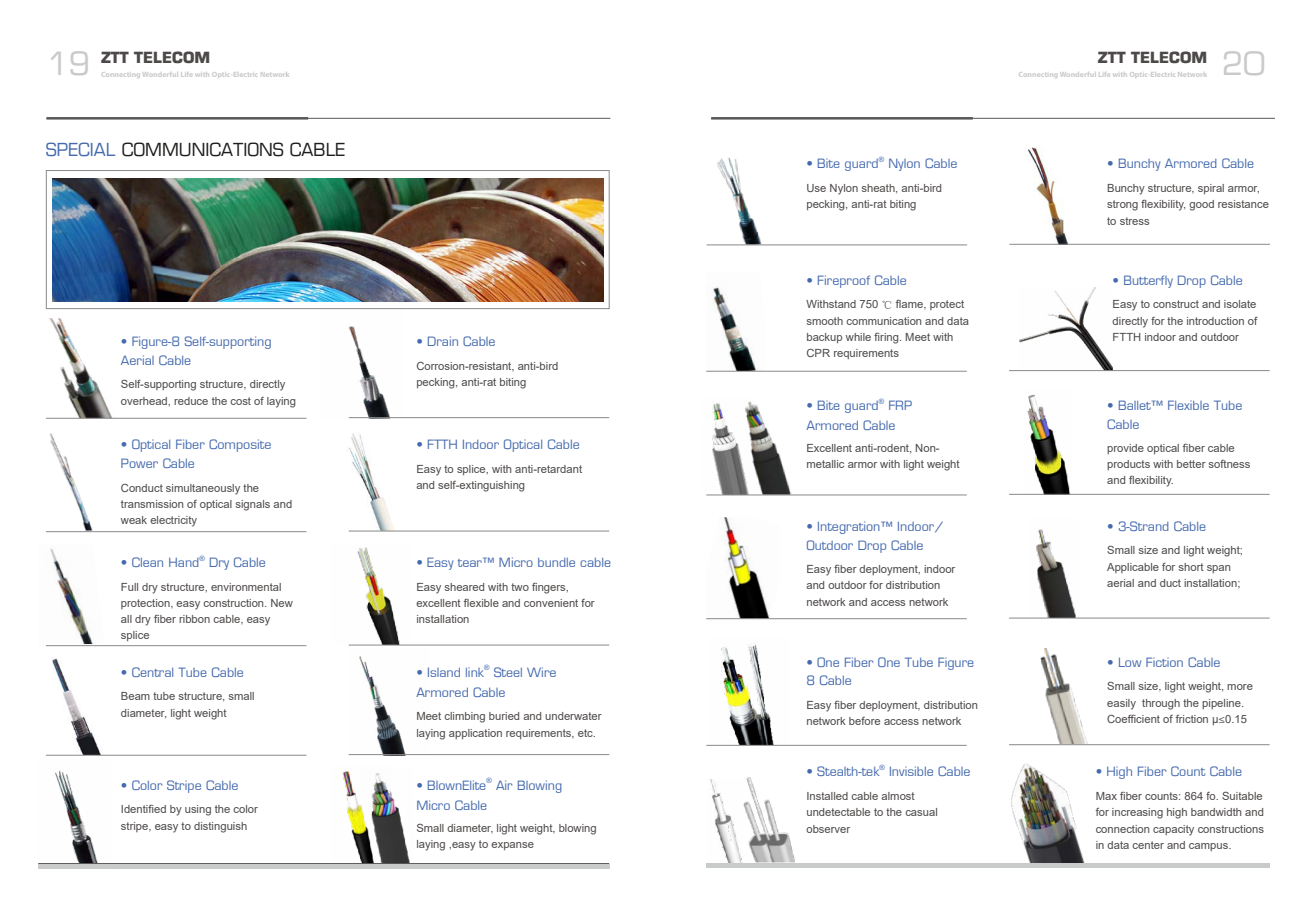
<style>
.page{position:relative;width:1312px;height:922px;background:#fff}
.page>*{position:absolute;margin:0;border:0;box-sizing:border-box;transform-origin:0 0}
.t1{font:31.25px "Eurostile";color:#c9caca}
.t2{font:17.5px "Eurostile";color:#1f1e1d}
.t3{font:700 15px "Eurostile";color:#4c4948}
.t4{font:12.5px/18.8px "Eurostile";color:#456aae}
.t5{font:11.25px/16.2px "Arial";color:#4c4948}
.t6{font:700 7.75px "Myriad Pro";color:#c9caca}
.t7{font:7.25px "Arial";color:#456aae}
.s1{color:#456aae}
.s2{font-family:"Sim Sun"}
.s3{font-family:"Myriad Pro"}
</style>
<div class="page">
<img style="left:321px;top:301px;width:81px;height:118px">
<img style="left:359px;top:656px;width:47px;height:98px">
<img style="left:349px;top:433px;width:45px;height:97px">
<img style="left:46px;top:318px;width:106px;height:100px">
<img style="left:49px;top:433px;width:44px;height:98px">
<img style="left:50px;top:549px;width:43px;height:95px">
<img style="left:52px;top:658px;width:49px;height:96px">
<img style="left:38px;top:770px;width:74px;height:99px">
<img style="left:357px;top:547px;width:43px;height:97px">
<img style="left:342px;top:771px;width:19px;height:91px">
<img style="left:361px;top:773px;width:49px;height:90px">
<hr style="left:46px;top:118px;width:564px;height:1px;background:#595757">
<hr style="left:46px;top:117px;width:262px;height:2px;background:#595757">
<hr style="left:46px;top:418px;width:260px;height:1px;background:#898989">
<hr style="left:348px;top:417px;width:261px;height:1px;background:#898989">
<hr style="left:46px;top:531px;width:260px;height:1px;background:#898989">
<hr style="left:348px;top:530px;width:261px;height:1px;background:#898989">
<hr style="left:46px;top:645px;width:260px;height:1px;background:#898989">
<hr style="left:348px;top:644px;width:261px;height:1px;background:#898989">
<hr style="left:46px;top:754px;width:260px;height:1px;background:#898989">
<hr style="left:348px;top:754px;width:261px;height:1px;background:#898989">
<img style="left:52px;top:179px;width:551px;height:122px">
<hr style="left:38px;top:863px;width:571px;height:1px;background:#595757">
<hr style="left:38px;top:864px;width:571px;height:4px;background:#c9caca">
<div style="left:46px;top:170px;width:563px;height:139px;border:1px solid #898989"></div>
<img style="left:1040px;top:647px;width:48px;height:97px">
<img style="left:721px;top:643px;width:53px;height:101px">
<img style="left:721px;top:517px;width:49px;height:101px">
<img style="left:1019px;top:287px;width:93px;height:83px">
<img style="left:706px;top:287px;width:58px;height:84px">
<img style="left:712px;top:403px;width:25px;height:91px">
<img style="left:737px;top:401px;width:55px;height:93px">
<img style="left:1036px;top:529px;width:40px;height:88px">
<img style="left:1023px;top:394px;width:49px;height:100px">
<img style="left:743px;top:777px;width:51px;height:85px">
<img style="left:709px;top:779px;width:33px;height:83px">
<hr style="left:711px;top:118px;width:563px;height:1px;background:#595757">
<hr style="left:711px;top:117px;width:261px;height:2px;background:#595757">
<hr style="left:706px;top:371px;width:260px;height:1px;background:#898989">
<hr style="left:1008px;top:370px;width:261px;height:1px;background:#898989">
<hr style="left:706px;top:494px;width:260px;height:1px;background:#898989">
<hr style="left:1008px;top:494px;width:261px;height:1px;background:#898989">
<hr style="left:706px;top:618px;width:260px;height:1px;background:#898989">
<hr style="left:1008px;top:617px;width:261px;height:1px;background:#898989">
<img style="left:1013px;top:147px;width:69px;height:97px">
<img style="left:717px;top:157px;width:45px;height:87px">
<hr style="left:706px;top:244px;width:260px;height:1px;background:#898989">
<hr style="left:1009px;top:244px;width:260px;height:1px;background:#898989">
<hr style="left:706px;top:744px;width:260px;height:1px;background:#898989">
<hr style="left:1008px;top:744px;width:261px;height:1px;background:#898989">
<img style="left:1011px;top:763px;width:74px;height:100px">
<hr style="left:706px;top:863px;width:563px;height:4px;background:#c9caca">
<h1 class="t1" style="left:47px;top:44px;width:45px">19</h1>
<h3 class="t3" style="left:101px;top:48px;width:111px">ZTT TELECOM</h3>
<p class="t6" style="left:101px;top:69px;width:190px">Connecting Wonderful Life with Optic-Electric Network</p>
<h2 class="t2" style="left:46px;top:139px;width:301px"><span class="s1">SPECIAL</span> COMMUNICATIONS CABLE</h2>
<p class="t4" style="left:121px;top:332px;width:152px">• Figure-8 Self-supporting<br>Aerial Cable</p>
<p class="t5" style="left:121px;top:376px;width:177px">Self-supporting structure, directly overhead, reduce the cost of laying</p>
<p class="t4" style="left:121px;top:435px;width:152px">• Optical Fiber Composite<br>Power Cable</p>
<p class="t5" style="left:121px;top:479px;width:173px">Conduct simultaneously the transmission of optical signals and weak electricity</p>
<p class="t4" style="left:121px;top:552px;width:80px">• Clean Hand</p>
<p class="t7" style="left:199px;top:553px;width:7px">®</p>
<p class="t4" style="left:209px;top:552px;width:58px">Dry Cable</p>
<p class="t5" style="left:121px;top:578px;width:173px">Full dry structure, environmental protection, easy construction. New all dry fiber ribbon cable, easy splice</p>
<p class="t4" style="left:121px;top:662px;width:124px">• Central Tube Cable</p>
<p class="t5" style="left:121px;top:688px;width:135px">Beam tube structure, small diameter, light weight</p>
<p class="t4" style="left:121px;top:775px;width:119px">• Color Stripe Cable</p>
<p class="t5" style="left:121px;top:801px;width:138px">Identified by using the color stripe, easy to distinguish</p>
<p class="t4" style="left:416px;top:332px;width:81px">• Drain Cable</p>
<p class="t5" style="left:416px;top:357px;width:143px">Corrosion-resistant, anti-bird pecking, anti-rat biting</p>
<p class="t4" style="left:416px;top:435px;width:165px">• FTTH Indoor Optical Cable</p>
<p class="t5" style="left:416px;top:461px;width:167px">Easy to splice, with anti-retardant and self-extinguishing</p>
<p class="t4" style="left:416px;top:552px;width:196px">• Easy tear™ Micro bundle cable</p>
<p class="t5" style="left:416px;top:578px;width:180px">Easy sheared with two fingers, excellent flexible and convenient for installation</p>
<p class="t4" style="left:416px;top:662px;width:69px">• Island link</p>
<p class="t7" style="left:484px;top:662px;width:7px">®</p>
<p class="t4" style="left:416px;top:662px;width:142px;line-height:20px;text-indent:77px">Steel Wire<br>Armored Cable</p>
<p class="t5" style="left:416px;top:708px;width:187px">Meet climbing buried and underwater laying application requirements, etc.</p>
<p class="t4" style="left:416px;top:775px;width:71px">• BlownElite</p>
<p class="t7" style="left:486px;top:775px;width:7px">®</p>
<p class="t4" style="left:496px;top:775px;width:68px">Air Blowing</p>
<p class="t4" style="left:416px;top:795px;width:72px">Micro Cable</p>
<p class="t5" style="left:416px;top:819px;width:182px">Small diameter, light weight, blowing laying ,easy to expanse</p>
<p class="t4" style="left:806px;top:154px;width:74px">• Bite guard</p>
<p class="t7" style="left:878px;top:154px;width:7px">®</p>
<p class="t4" style="left:888px;top:154px;width:70px">Nylon Cable</p>
<p class="t5" style="left:806px;top:180px;width:137px">Use Nylon sheath, anti-bird pecking, anti-rat biting</p>
<p class="t4" style="left:806px;top:271px;width:102px">• Fireproof Cable</p>
<p class="t5" style="left:806px;top:296px;width:164px">Withstand 750 <span class="s2">℃</span> flame, protect smooth communication and data backup while firing. Meet with<br>CPR requirements</p>
<p class="t4" style="left:806px;top:396px;width:74px">• Bite guard</p>
<p class="t7" style="left:878px;top:396px;width:7px">®</p>
<p class="t4" style="left:806px;top:395px;width:107px;line-height:20px;text-indent:82px">FRP<br>Armored Cable</p>
<p class="t5" style="left:806px;top:439px;width:155px">Excellent anti-rodent, Non&shy;metallic armor with light weight</p>
<p class="t4" style="left:806px;top:516px;width:138px">• Integration™ Indoor/<br>Outdoor Drop Cable</p>
<p class="t5" style="left:806px;top:561px;width:150px">Easy fiber deployment, indoor and outdoor for distribution network and access network</p>
<p class="t4" style="left:806px;top:652px;width:169px">• One Fiber One Tube Figure<br>8 Cable</p>
<p class="t5" style="left:806px;top:696px;width:173px">Easy fiber deployment, distribution network before access network</p>
<p class="t4" style="left:806px;top:762px;width:74px">• Stealth-tek</p>
<p class="t7" style="left:879px;top:762px;width:7px">®</p>
<p class="t4" style="left:888px;top:762px;width:83px">Invisible Cable</p>
<p class="t5" style="left:806px;top:787px;width:133px">Installed cable almost undetectable to the casual observer</p>
<h3 class="t3" style="left:1097px;top:48px;width:111px">ZTT TELECOM</h3>
<p class="t6" style="left:1018px;top:69px;width:190px">Connecting Wonderful Life with Optic-Electric Network</p>
<h1 class="t1" style="left:1221px;top:44px;width:45px">20</h1>
<p class="t4" style="left:1106px;top:154px;width:148px">• Bunchy Armored Cable</p>
<p class="t5" style="left:1106px;top:180px;width:163px">Bunchy structure, spiral armor, strong flexibility, good resistance to stress</p>
<p class="t4" style="left:1112px;top:271px;width:132px">• Butterfly Drop Cable</p>
<p class="t5" style="left:1112px;top:296px;width:146px;text-align:justify">Easy to construct and isolate directly for the introduction of FTTH indoor and outdoor</p>
<p class="t4" style="left:1106px;top:396px;width:137px">• Ballet™ Flexible Tube<br>Cable</p>
<p class="t5" style="left:1106px;top:439px;width:145px">provide optical fiber cable products with better softness and flexibility.</p>
<p class="t4" style="left:1106px;top:516px;width:100px">• 3-Strand Cable</p>
<p class="t5" style="left:1106px;top:542px;width:137px">Small size and light weight;<br>Applicable for short span aerial and duct installation;</p>
<p class="t4" style="left:1106px;top:652px;width:115px">• Low Fiction Cable</p>
<p class="t5" style="left:1106px;top:678px;width:147px">Small size, light weight, more easily through the pipeline.<br>Coefficient of friction μ<span class="s3">≤</span>0.15</p>
<p class="t4" style="left:1095px;top:762px;width:148px">• High Fiber Count Cable</p>
<p class="t5" style="left:1095px;top:787px;width:170px;text-align:justify">Max fiber counts: 864 fo. Suitable for increasing high bandwidth and connection capacity constructions in data center and campus.</p>
</div>
